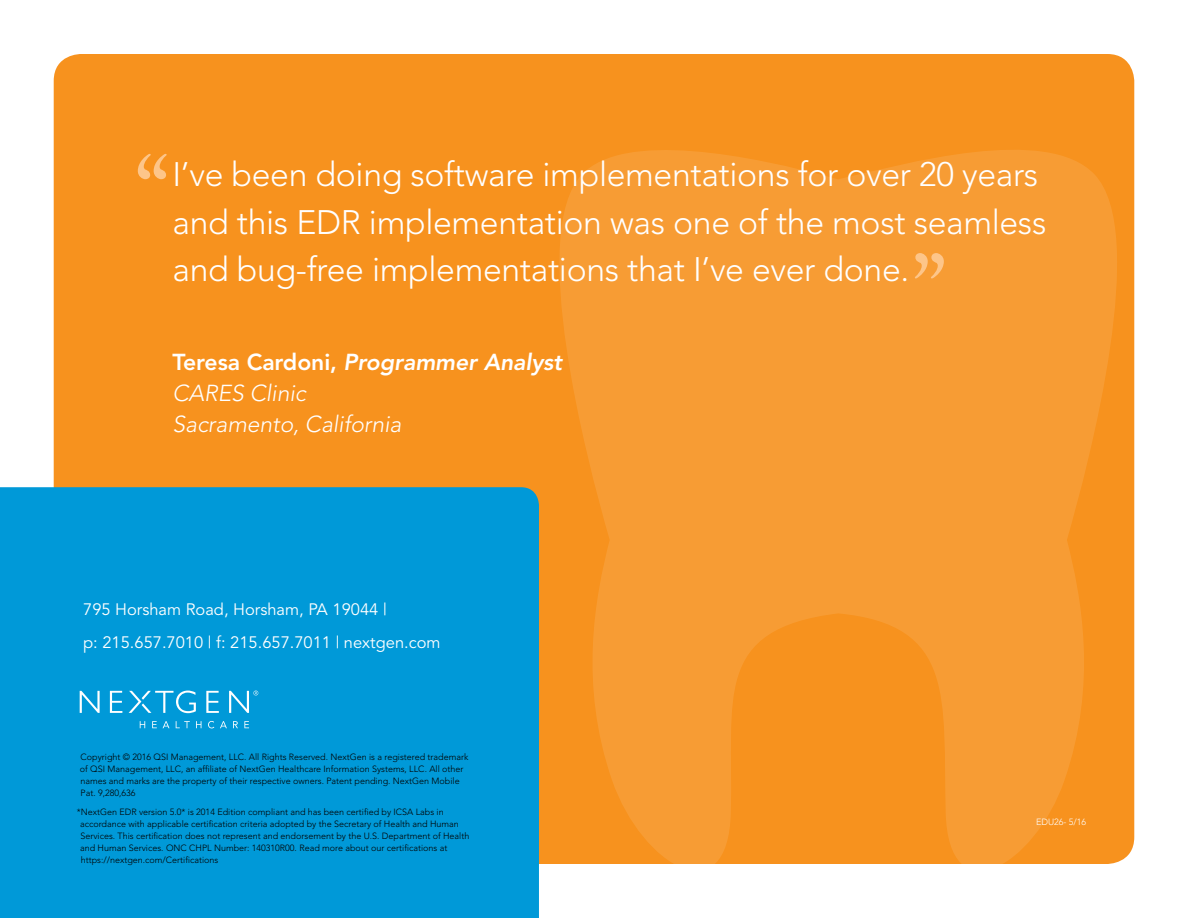
<style>
.page{position:relative;width:1188px;height:918px;background:#fff}
.page>*{position:absolute;margin:0;border:0;box-sizing:border-box;transform-origin:0 0}
.t1{font:300 33.75px/47.2px "Avenir";letter-spacing:-.01em;color:#fff}
.t2{font:italic 300 22.95px/31px "Avenir";letter-spacing:-.005em;color:#fff}
.t3{font:16.5px/33px "Avenir";color:#fff}
.t4{font:300 9px/12px "Avenir";color:#000}
.t5{font:300 9px "Avenir";color:#fff}
.s1{font-weight:800;font-style:normal}
.s2{font-weight:800}
</style>
<div class="page">
<div style="left:54px;top:54px;width:1080px;height:810px;background:#f7921e;border-radius:27px"></div>
<svg style="left:559px;top:150px;width:560px;height:714px;fill:#f79c34"></svg>
<div style="left:0;top:487px;width:539px;height:431px;background:#0099d8"></div>
<svg style="left:80px;top:691px;width:20px;height:22px"></svg>
<svg style="left:110px;top:691px;width:12px;height:22px"></svg>
<svg style="left:206px;top:691px;width:13px;height:22px"></svg>
<svg style="left:129px;top:691px;width:67px;height:22px"></svg>
<svg style="left:140px;top:721px;width:5px;height:7px"></svg>
<svg style="left:152px;top:721px;width:5px;height:7px"></svg>
<svg style="left:163px;top:721px;width:7px;height:7px"></svg>
<svg style="left:176px;top:721px;width:14px;height:7px"></svg>
<svg style="left:196px;top:721px;width:5px;height:7px"></svg>
<svg style="left:208px;top:721px;width:6px;height:7px"></svg>
<svg style="left:220px;top:721px;width:7px;height:7px"></svg>
<svg style="left:233px;top:721px;width:5px;height:7px"></svg>
<svg style="left:244px;top:721px;width:5px;height:7px"></svg>
<svg style="left:229px;top:691px;width:29px;height:22px"></svg>
<svg style="left:138px;top:154px;width:29px;height:25px"></svg>
<svg style="left:915px;top:253px;width:29px;height:25px"></svg>
<h1 class="t1" style="left:173px;top:151px;width:875px">I’ve been doing software implementations for over 20 years and this EDR implementation was one of the most seamless and bug-free implementations that I’ve ever done.</h1>
<h2 class="t2" style="left:173px;top:346px;width:391px"><span class="s1">Teresa Cardoni,</span> <span class="s2">Programmer Analyst<br></span>CARES Clinic<br>Sacramento, California</h2>
<h3 class="t3" style="left:83px;top:594px;width:359px">795 Horsham Road, Horsham, PA 19044 |<br>p: 215.657.7010 | f: 215.657.7011 | nextgen.com</h3>
<p class="t4" style="left:80px;top:751px;width:390px">Copyright © 2016 QSI Management, LLC. All Rights Reserved. NextGen is a registered trademark of QSI Management, LLC, an affiliate of NextGen Healthcare Information Systems, LLC. All other names and marks are the property of their respective owners. Patent pending. NextGen Mobile Pat. 9,280,636</p>
<p class="t4" style="left:80px;top:806px;width:391px;text-indent:-3px">*NextGen EDR version 5.0* is 2014 Edition compliant and has been certified by ICSA Labs in accordance with applicable certification criteria adopted by the Secretary of Health and Human Services. This certification does not represent and endorsement by the U.S. Department of Health and Human Services. ONC CHPL Number: 140310R00. Read more about our certifications at https://nextgen.com/Certifications</p>
<p class="t5" style="left:1036px;top:817px;width:52px">EDU26- 5/16</p>
</div>
